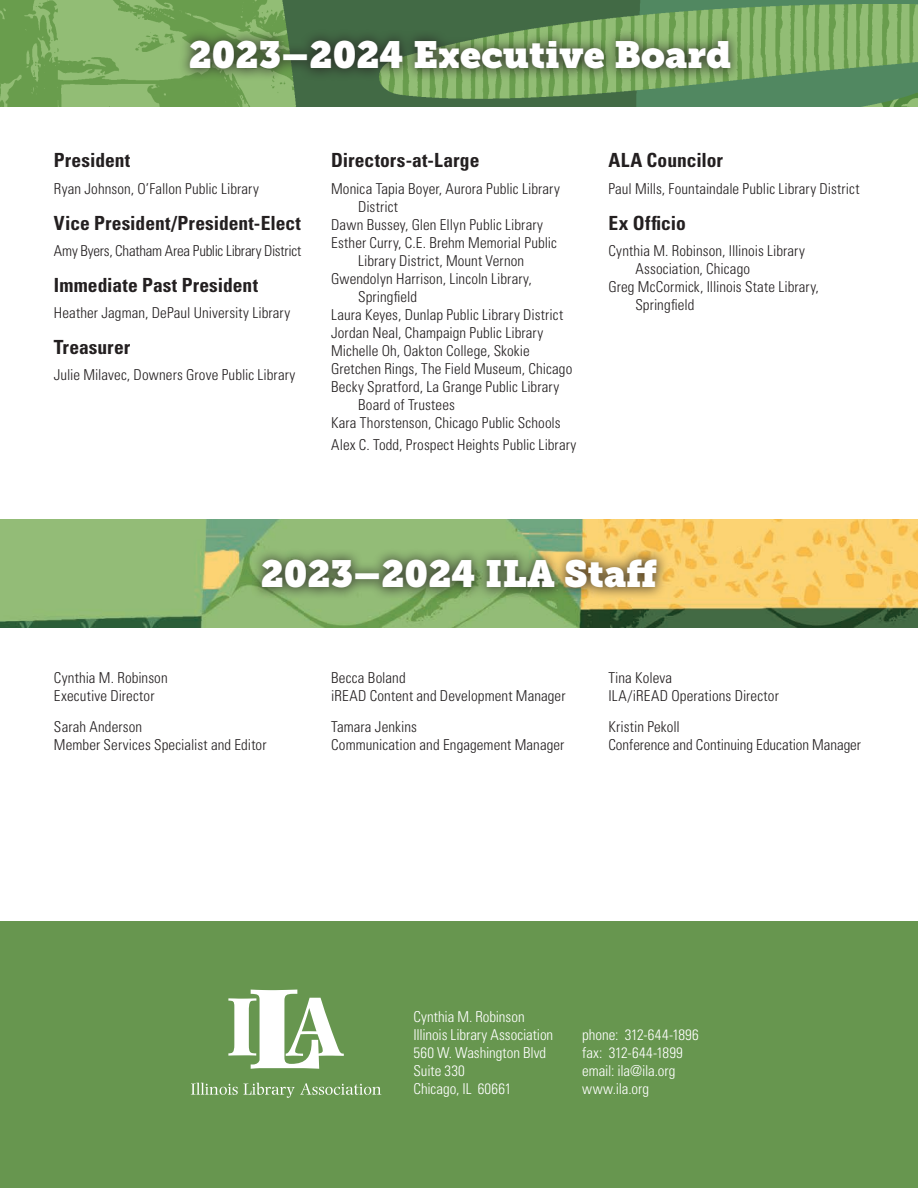
<style>
.page{position:relative;width:918px;height:1188px;background:#fff}
.page>*{position:absolute;margin:0;border:0;box-sizing:border-box;transform-origin:0 0}
.t1{font:37.5px "Museo Slab";color:#fff}
.t2{font:700 condensed 19.5px "Univers LT Std";color:#231f20}
.t3{font:300 condensed 15px/18px "Univers LT Std";letter-spacing:.005em;color:#231f20}
.t4{font:300 condensed 15px/18px "Univers LT Std";letter-spacing:-.005em;color:#fff}
.t5{font:300 condensed 15px "Univers LT Std";letter-spacing:-.015em;color:#231f20}
</style>
<div class="page">
<div style="left:0;top:921px;width:918px;height:267px;background:#67964f"></div>
<svg style="left:191px;top:1083px;width:190px;height:15px"></svg>
<svg style="left:228px;top:990px;width:116px;height:79px"></svg>
<img style="left:0;top:0;width:918px;height:107px">
<div style="left:178px;top:29px;width:564px;height:53px;background:#231f20;opacity:.75"></div>
<img style="left:0;top:519px;width:918px;height:108px">
<div style="left:249px;top:548px;width:421px;height:53px;background:#231f20;opacity:.75"></div>
<p class="t1" style="left:189px;top:33px;width:544px">2023–2024 Executive Board</p>
<p class="t2" style="left:54px;top:149px;width:78px">President</p>
<p class="t3" style="left:54px;top:179px;width:206px">Ryan Johnson, O’Fallon Public Library</p>
<p class="t2" style="left:54px;top:211px;width:248px">Vice President/President-Elect</p>
<p class="t5" style="left:54px;top:241px;width:249px">Amy Byers, Chatham Area Public Library District</p>
<p class="t2" style="left:54px;top:273px;width:206px">Immediate Past President</p>
<p class="t3" style="left:54px;top:304px;width:238px">Heather Jagman, DePaul University Library</p>
<p class="t2" style="left:54px;top:335px;width:78px">Treasurer</p>
<p class="t3" style="left:54px;top:366px;width:243px">Julie Milavec, Downers Grove Public Library</p>
<p class="t2" style="left:331px;top:149px;width:150px">Directors-at-Large</p>
<p class="t3" style="left:331px;top:179px;width:230px">Monica Tapia Boyer, Aurora Public Library</p>
<p class="t3" style="left:358px;top:197px;width:41px">District</p>
<p class="t3" style="left:331px;top:215px;width:213px">Dawn Bussey, Glen Ellyn Public Library</p>
<p class="t3" style="left:331px;top:233px;width:227px">Esther Curry, C.E. Brehm Memorial Public</p>
<p class="t3" style="left:358px;top:251px;width:168px">Library District, Mount Vernon</p>
<p class="t3" style="left:331px;top:269px;width:202px">Gwendolyn Harrison, Lincoln Library,</p>
<p class="t3" style="left:358px;top:287px;width:61px">Springfield</p>
<p class="t3" style="left:331px;top:305px;width:234px">Laura Keyes, Dunlap Public Library District</p>
<p class="t3" style="left:331px;top:323px;width:214px">Jordan Neal, Champaign Public Library</p>
<p class="t3" style="left:331px;top:341px;width:200px">Michelle Oh, Oakton College, Skokie</p>
<p class="t3" style="left:331px;top:359px;width:243px">Gretchen Rings, The Field Museum, Chicago</p>
<p class="t3" style="left:331px;top:377px;width:230px">Becky Spratford, La Grange Public Library</p>
<p class="t3" style="left:358px;top:395px;width:98px">Board of Trustees</p>
<p class="t3" style="left:331px;top:413px;width:231px">Kara Thorstenson, Chicago Public Schools</p>
<p class="t3" style="left:331px;top:436px;width:247px">Alex C. Todd, Prospect Heights Public Library</p>
<p class="t2" style="left:608px;top:149px;width:116px">ALA Councilor</p>
<p class="t3" style="left:608px;top:179px;width:253px">Paul Mills, Fountaindale Public Library District</p>
<p class="t2" style="left:608px;top:211px;width:79px">Ex Officio</p>
<p class="t3" style="left:608px;top:241px;width:198px">Cynthia M. Robinson, Illinois Library</p>
<p class="t3" style="left:635px;top:259px;width:116px">Association, Chicago</p>
<p class="t3" style="left:608px;top:277px;width:212px">Greg McCormick, Illinois State Library,</p>
<p class="t3" style="left:635px;top:295px;width:61px">Springfield</p>
<p class="t1" style="left:261px;top:552px;width:398px">2023–2024 ILA Staff</p>
<p class="t3" style="left:54px;top:669px;width:115px">Cynthia M. Robinson<br>Executive Director</p>
<p class="t3" style="left:54px;top:718px;width:214px">Sarah Anderson<br>Member Services Specialist and Editor</p>
<p class="t3" style="left:331px;top:669px;width:236px">Becca Boland<br>iREAD Content and Development Manager</p>
<p class="t3" style="left:331px;top:718px;width:235px">Tamara Jenkins<br>Communication and Engagement Manager</p>
<p class="t3" style="left:608px;top:669px;width:172px">Tina Koleva<br>ILA/iREAD Operations Director</p>
<p class="t3" style="left:608px;top:718px;width:254px">Kristin Pekoll<br>Conference and Continuing Education Manager</p>
<p class="t4" style="left:414px;top:1008px;width:141px">Cynthia M. Robinson<br>Illinois Library Association<br>560 W. Washington Blvd<br>Suite 330<br>Chicago, IL 60661</p>
<p class="t4" style="left:582px;top:1026px;width:118px">phone: 312-644-1896 fax: 312-644-1899 email: ila@ila.org www.ila.org</p>
</div>
